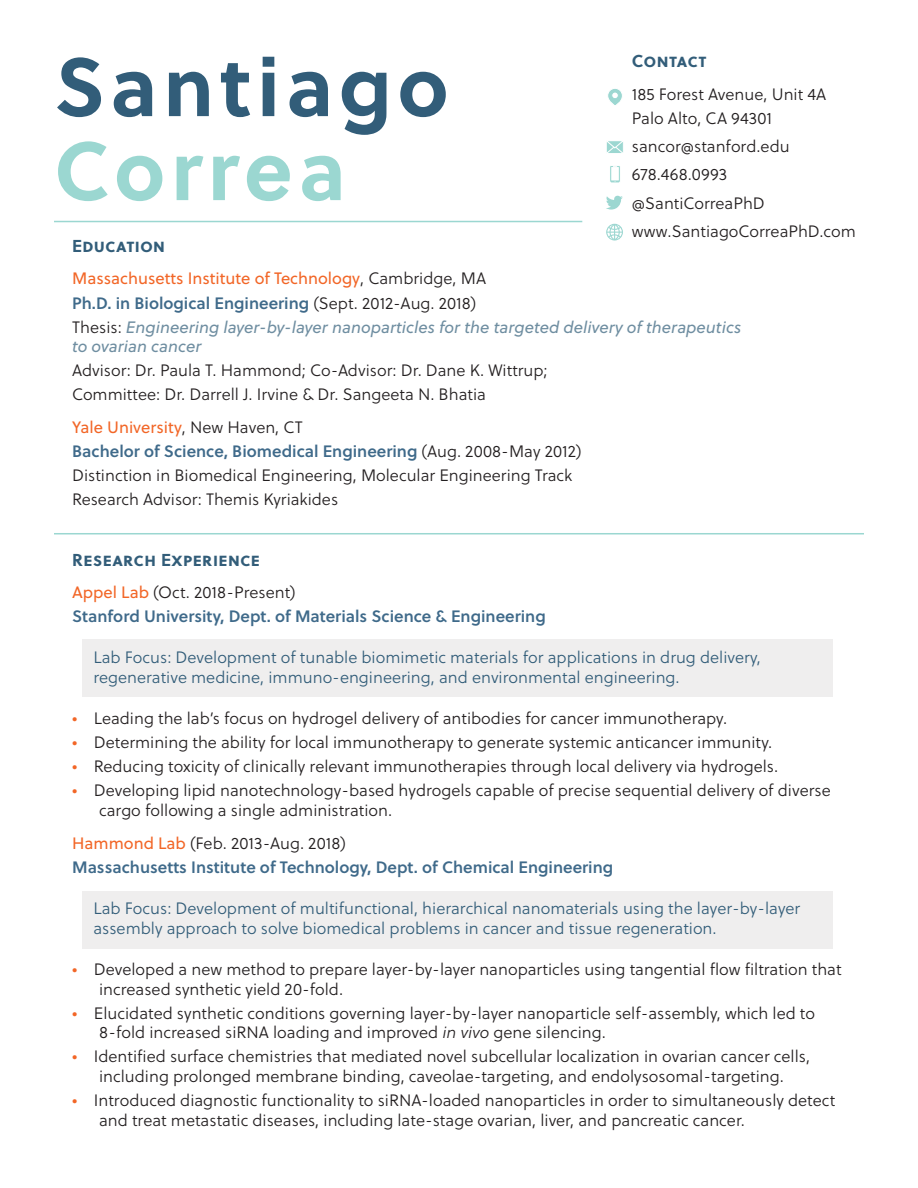
<style>
.page{position:relative;width:918px;height:1188px;background:#fff}
.page>*{position:absolute;margin:0;border:0;box-sizing:border-box;transform-origin:0 0}
.Main_Doc_Header{font:700 82.5px "Soleil";color:#325d79}
.Main_Doc_Header-2{font:700 82.5px "Soleil";color:#9bd7d1}
.t1{font:700 17.25px "Soleil";letter-spacing:.025em;color:#325d79}
.Base_paragraph_style{font:16.5px/19.8px "Soleil Lt";color:#231f20}
.Block_Highlight{font:16.5px/19.8px "Soleil Lt";color:#325d79}
.Base_paragraph_style-2{font:16.5px "Soleil Sb";color:#3f6a8a}
.Base_paragraph_style-3{font:italic 16.5px/19.8px "Soleil";color:#6f8ea1}
.Base_paragraph_style-4{font:16.5px "Soleil";color:#f26627}
.s1{font-family:"Soleil Lt";color:#231f20}
.s2{font-family:"Soleil Lt";font-style:normal;color:#231f20}
.s3{font-family:"Soleil";color:#f26627}
.s4{font-style:italic}
</style>
<div class="page">
<div style="left:82px;top:639px;width:751px;height:58px;background:#efeeee"></div>
<div style="left:82px;top:891px;width:751px;height:58px;background:#efeeee"></div>
<hr style="left:54px;top:533px;width:810px;height:1px;background:#9bd7d1">
<hr style="left:54px;top:221px;width:528px;height:1px;background:#9bd7d1">
<svg style="left:606px;top:141px;width:17px;height:12px"></svg>
<svg style="left:608px;top:88px;width:14px;height:18px"></svg>
<div style="left:607px;top:88px;width:16px;height:18px;border:1px solid #fff;border-radius:7px"></div>
<div style="left:612px;top:92px;width:6px;height:7px;background:#fff;border-radius:50%"></div>
<div style="left:611px;top:92px;width:8px;height:7px;border:1px solid #9cd7d1;border-radius:50%"></div>
<div style="left:610px;top:165px;width:10px;height:18px;border:1px solid #fff;border-radius:2px"></div>
<div style="left:610px;top:166px;width:10px;height:15px;border:1px solid #9cd7d1"></div>
<svg style="left:606px;top:196px;width:17px;height:14px"></svg>
<div style="left:606px;top:224px;width:17px;height:16px;border:1px solid #9cd7d1;border-radius:50%"></div>
<svg style="left:607px;top:224px;width:15px;height:17px"></svg>
<p class="t1" style="left:632px;top:48px;width:76px">Contact</p>
<p class="Base_paragraph_style" style="left:632px;top:84px;width:196px">185 Forest Avenue, Unit 4A</p>
<p class="Base_paragraph_style" style="left:632px;top:108px;width:142px">Palo Alto, CA 94301</p>
<p class="Base_paragraph_style" style="left:632px;top:136px;width:159px">sancor@stanford.edu</p>
<p class="Base_paragraph_style" style="left:632px;top:164px;width:97px">678.468.0993</p>
<p class="Base_paragraph_style" style="left:632px;top:193px;width:134px">@SantiCorreaPhD</p>
<p class="Base_paragraph_style" style="left:632px;top:221px;width:226px">www.SantiagoCorreaPhD.com</p>
<p class="Main_Doc_Header" style="left:54px;top:23px;width:396px">Santiago</p>
<p class="Main_Doc_Header-2" style="left:54px;top:107px;width:293px">Correa</p>
<p class="t1" style="left:72px;top:232px;width:94px">Education</p>
<p class="Base_paragraph_style-4" style="left:72px;top:267px;width:415px">Massachusetts Institute of Technology<span class="s1">, Cambridge, MA</span></p>
<p class="Base_paragraph_style-2" style="left:72px;top:290px;width:406px">Ph.D. in Biological Engineering <span class="s1">(Sept. 2012-Aug. 2018)</span></p>
<p class="Base_paragraph_style-3" style="left:72px;top:317px;width:671px"><span class="s2">Thesis:</span> Engineering layer-by-layer nanoparticles for the targeted delivery of therapeutics to ovarian cancer</p>
<p class="Base_paragraph_style" style="left:72px;top:361px;width:477px">Advisor: Dr. Paula T. Hammond; Co-Advisor: Dr. Dane K. Wittrup;</p>
<p class="Base_paragraph_style" style="left:72px;top:385px;width:415px">Committee: Dr. Darrell J. Irvine &amp; Dr. Sangeeta N. Bhatia</p>
<p class="Base_paragraph_style-4" style="left:72px;top:415px;width:232px">Yale University<span class="s1">, New Haven, CT</span></p>
<p class="Base_paragraph_style-2" style="left:72px;top:439px;width:511px">Bachelor of Science, Biomedical Engineering <span class="s1">(Aug. 2008-May 2012)</span></p>
<p class="Base_paragraph_style" style="left:72px;top:465px;width:502px">Distinction in Biomedical Engineering, Molecular Engineering Track</p>
<p class="Base_paragraph_style" style="left:72px;top:489px;width:268px">Research Advisor: Themis Kyriakides</p>
<p class="t1" style="left:72px;top:546px;width:189px">Research Experience</p>
<p class="Base_paragraph_style" style="left:72px;top:582px;width:225px"><span class="s3">Appel Lab</span> (Oct. 2018-Present)</p>
<p class="Base_paragraph_style-2" style="left:72px;top:604px;width:475px">Stanford University, Dept. of Materials Science &amp; Engineering</p>
<p class="Block_Highlight" style="left:93px;top:648px;width:669px">Lab Focus: Development of tunable biomimetic materials for applications in drug delivery, regenerative medicine, immuno-engineering, and environmental engineering.</p>
<p class="Base_paragraph_style" style="left:72px;top:708px;width:657px"><span class="s3">•</span> Leading the lab’s focus on hydrogel delivery of antibodies for cancer immunotherapy.</p>
<p class="Base_paragraph_style" style="left:72px;top:733px;width:702px"><span class="s3">•</span> Determining the ability for local immunotherapy to generate systemic anticancer immunity.</p>
<p class="Base_paragraph_style" style="left:72px;top:757px;width:708px"><span class="s3">•</span> Reducing toxicity of clinically relevant immunotherapies through local delivery via hydrogels.</p>
<p class="Base_paragraph_style" style="left:99px;top:781px;width:733px;text-indent:-27px"><span class="s3">•</span> Developing lipid nanotechnology-based hydrogels capable of precise sequential delivery of diverse cargo following a single administration.</p>
<p class="Base_paragraph_style" style="left:72px;top:833px;width:275px"><span class="s3">Hammond Lab</span> (Feb. 2013-Aug. 2018)</p>
<p class="Base_paragraph_style-2" style="left:72px;top:854px;width:543px">Massachusetts Institute of Technology, Dept. of Chemical Engineering</p>
<p class="Block_Highlight" style="left:93px;top:898px;width:708px">Lab Focus: Development of multifunctional, hierarchical nanomaterials using the layer-by-layer assembly approach to solve biomedical problems in cancer and tissue regeneration.</p>
<p class="Base_paragraph_style" style="left:99px;top:959px;width:744px;text-indent:-27px"><span class="s3">•</span> Developed a new method to prepare layer-by-layer nanoparticles using tangential flow filtration that increased synthetic yield 20-fold.</p>
<p class="Base_paragraph_style" style="left:99px;top:1003px;width:717px;text-indent:-27px"><span class="s3">•</span> Elucidated synthetic conditions governing layer-by-layer nanoparticle self-assembly, which led to<br>8-fold increased siRNA loading and improved <span class="s4">in vivo</span> gene silencing.</p>
<p class="Base_paragraph_style" style="left:72px;top:1047px;width:740px;text-align:center"><span class="s3">•</span> Identified surface chemistries that mediated novel subcellular localization in ovarian cancer cells, including prolonged membrane binding, caveolae-targeting, and endolysosomal-targeting.</p>
<p class="Base_paragraph_style" style="left:99px;top:1090px;width:738px;text-indent:-27px"><span class="s3">•</span> Introduced diagnostic functionality to siRNA-loaded nanoparticles in order to simultaneously detect and treat metastatic diseases, including late-stage ovarian, liver, and pancreatic cancer.</p>
</div>
